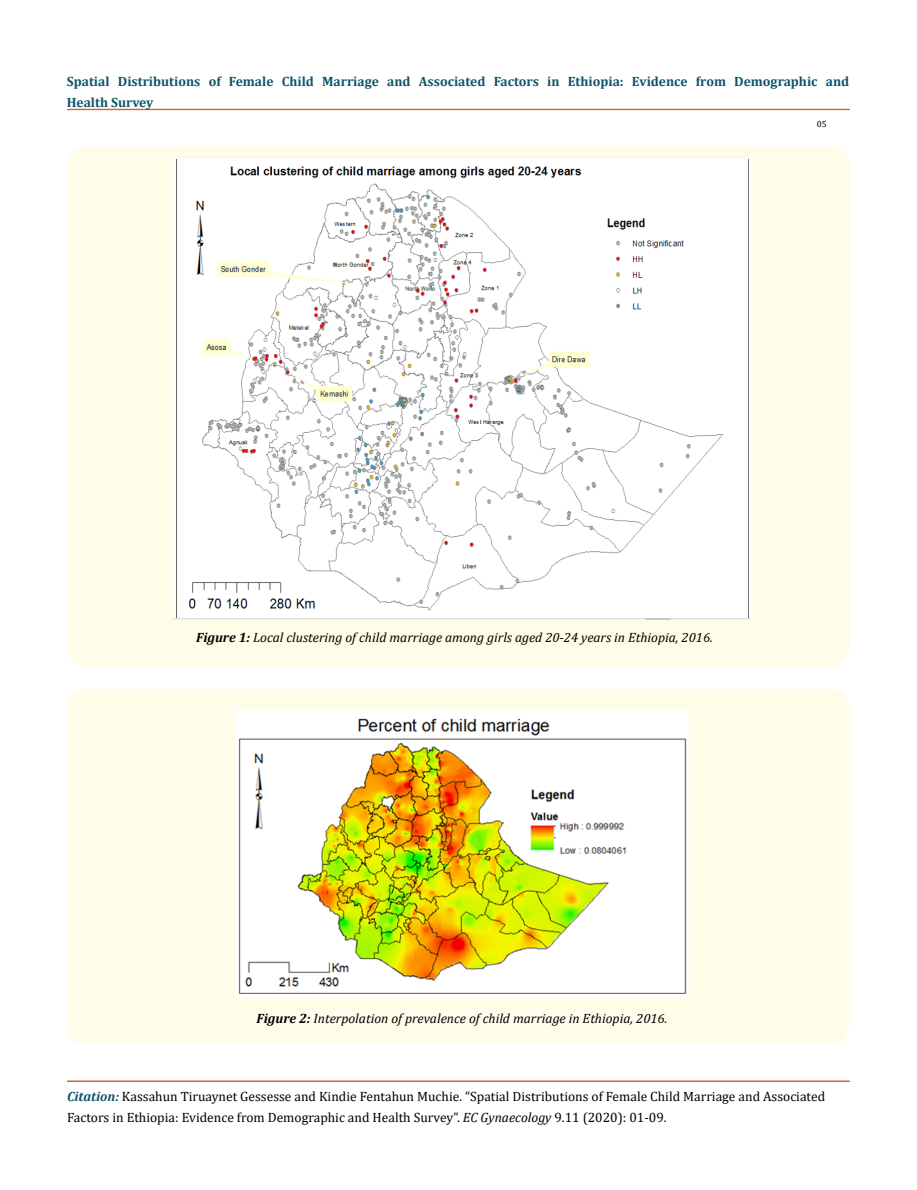
<style>
.page{position:relative;width:917px;height:1190px;background:#fff}
.page>*{position:absolute;margin:0;border:0;box-sizing:border-box;transform-origin:0 0}
.t1{font:13.5px/21px "Cambria";color:#000}
.t2{font:italic 13.5px "Cambria";color:#000}
.t3{font:700 13.5px/21px "Cambria";color:#0e546a}
.t4{font:9px "Cambria";color:#000}
.s1{font-weight:700}
.s2{font-weight:700;font-style:italic;color:#0e546a}
.s3{font-style:italic}
</style>
<div class="page">
<div style="left:67px;top:109px;width:782px;height:1px;border:1px solid #e05d1a"></div>
<div style="left:67px;top:1081px;width:782px;height:1px;border:1px solid #e05d1a"></div>
<div style="left:68px;top:147px;width:781px;height:519px;background:#fffde9;border-radius:18px"></div>
<img style="left:173px;top:158px;width:577px;height:461px">
<div style="left:68px;top:688px;width:781px;height:356px;background:#fffde9;border-radius:18px"></div>
<img style="left:235px;top:710px;width:453px;height:286px">
<p class="t3" style="left:67px;top:71px;width:783px">Spatial Distributions of Female Child Marriage and Associated Factors in Ethiopia: Evidence from Demographic and<br>Health Survey</p>
<p class="t4" style="left:816px;top:118px;width:11px">05</p>
<p class="t2" style="left:196px;top:628px;width:518px"><span class="s1">Figure 1:</span> Local clustering of child marriage among girls aged 20-24 years in Ethiopia, 2016.</p>
<p class="t2" style="left:256px;top:1009px;width:412px"><span class="s1">Figure 2:</span> Interpolation of prevalence of child marriage in Ethiopia, 2016.</p>
<p class="t1" style="left:67px;top:1086px;width:759px"><span class="s2">Citation:</span> Kassahun Tiruaynet Gessesse and Kindie Fentahun Muchie. “Spatial Distributions of Female Child Marriage and Associated<br>Factors in Ethiopia: Evidence from Demographic and Health Survey”. <span class="s3">EC Gynaecology</span> 9.11 (2020): 01-09.</p>
</div>
